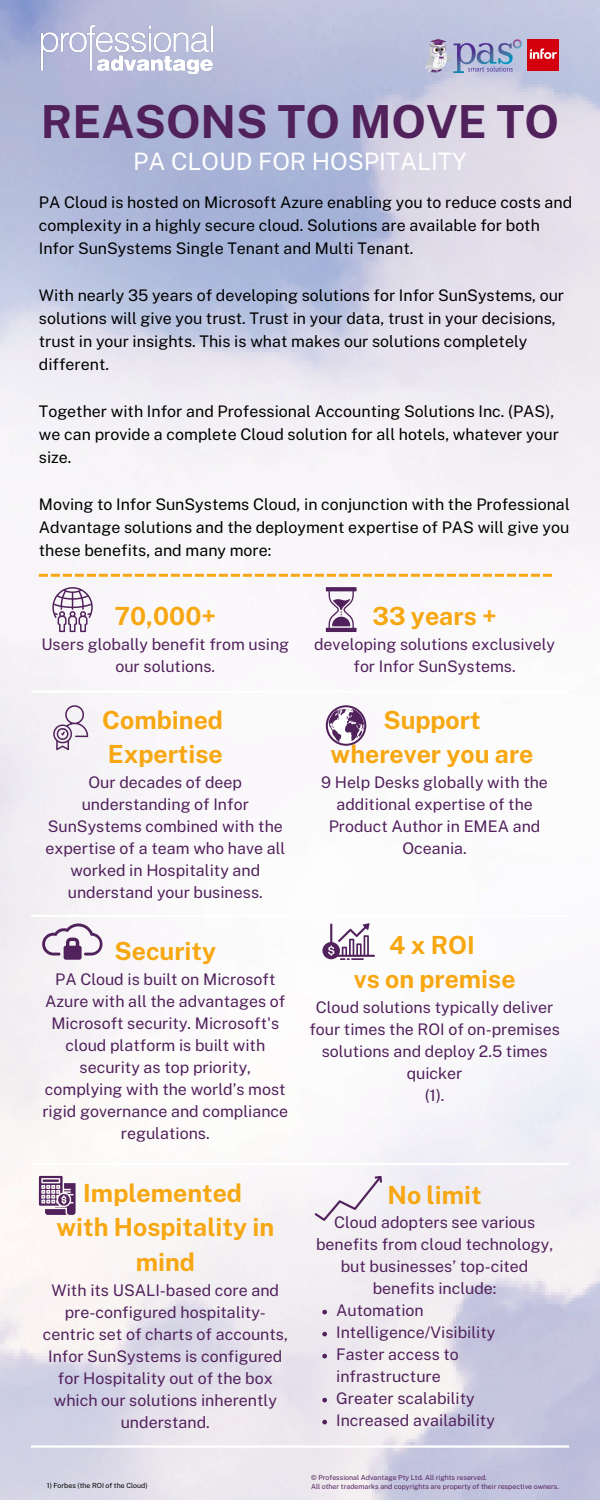
<style>
.page{position:relative;width:600px;height:1500px;background:#fff}
.page>*{position:absolute;margin:0;border:0;box-sizing:border-box;transform-origin:0 0}
.t1{font:700 45.5px "Public Sans";color:#51215c}
.t2{font:700 25px/34.7px "Public Sans";color:#f7a711;text-align:center}
.t3{font:24px "Public Sans";color:#fefefe}
.t4{font:16px/22px "Public Sans";color:#51215c;text-align:center}
.t5{font:16px/23.2px "Public Sans";color:#000}
.t6{font:7px/9.3px "Public Sans";color:#51215c}
.t7{font:7px "Public Sans";color:#000}
</style>
<div class="page">
<img style="left:0;top:0;width:600px;height:1500px">
<svg style="left:322px;top:1310px;width:5px;height:4px"></svg>
<svg style="left:322px;top:1332px;width:5px;height:4px"></svg>
<svg style="left:322px;top:1354px;width:5px;height:4px"></svg>
<svg style="left:322px;top:1398px;width:5px;height:4px"></svg>
<svg style="left:322px;top:1420px;width:5px;height:4px"></svg>
<hr style="left:31px;top:690px;width:538px;height:3px;background:#fff">
<hr style="left:31px;top:915px;width:538px;height:2px;background:#fff">
<hr style="left:31px;top:1163px;width:538px;height:2px;background:#fff">
<hr style="left:31px;top:1445px;width:538px;height:3px;background:#fff">
<svg style="left:39px;top:1176px;width:37px;height:39px"></svg>
<img style="left:33px;top:15px;width:199px;height:66px">
<svg style="left:326px;top:705px;width:40px;height:41px"></svg>
<svg style="left:328px;top:707px;width:36px;height:37px"></svg>
<svg style="left:329px;top:708px;width:36px;height:36px"></svg>
<svg style="left:326px;top:587px;width:31px;height:45px"></svg>
<svg style="left:53px;top:705px;width:35px;height:45px"></svg>
<svg style="left:52px;top:587px;width:41px;height:45px"></svg>
<svg style="left:42px;top:923px;width:61px;height:37px"></svg>
<svg style="left:322px;top:923px;width:53px;height:37px"></svg>
<svg style="left:315px;top:1176px;width:67px;height:45px"></svg>
<svg style="left:39px;top:574px;width:513px;height:3px"></svg>
<img style="left:527px;top:40px;width:31px;height:31px">
<img style="left:424px;top:40px;width:97px;height:32px">
<h1 class="t1" style="left:41px;top:95px;width:520px">REASONS TO MOVE TO</h1>
<h3 class="t3" style="left:133px;top:147px;width:335px">PA CLOUD FOR HOSPITALITY</h3>
<p class="t5" style="left:39px;top:190px;width:535px">PA Cloud is hosted on Microsoft Azure enabling you to reduce costs and complexity in a highly secure cloud. Solutions are available for both<br>Infor SunSystems Single Tenant and Multi Tenant.</p>
<p class="t5" style="left:39px;top:283px;width:527px">With nearly 35 years of developing solutions for Infor SunSystems, our solutions will give you trust. Trust in your data, trust in your decisions, trust in your insights. This is what makes our solutions completely different.</p>
<p class="t5" style="left:39px;top:399px;width:522px">Together with Infor and Professional Accounting Solutions Inc. (PAS), we can provide a complete Cloud solution for all hotels, whatever your size.</p>
<p class="t5" style="left:39px;top:492px;width:532px;text-align:justify">Moving to Infor SunSystems Cloud, in conjunction with the Professional Advantage solutions and the deployment expertise of PAS will give you these benefits, and many more:</p>
<h2 class="t2" style="left:114px;top:599px;width:103px">70,000+</h2>
<p class="t4" style="left:41px;top:633px;width:249px">Users globally benefit from using our solutions.</p>
<h2 class="t2" style="left:102px;top:702px;width:122px;text-align:left">Combined<br>Expertise</h2>
<p class="t4" style="left:45px;top:771px;width:242px">Our decades of deep understanding of Infor<br>SunSystems combined with the expertise of a team who have all worked in Hospitality and understand your business.</p>
<h2 class="t2" style="left:115px;top:934px;width:103px">Security</h2>
<p class="t4" style="left:42px;top:968px;width:247px">PA Cloud is built on Microsoft<br>Azure with all the advantages of<br>Microsoft security. Microsoft's cloud platform is built with security as top priority, complying with the world’s most rigid governance and compliance regulations.</p>
<h2 class="t2" style="left:56px;top:1175px;width:219px">Implemented<br>with Hospitality in mind</h2>
<p class="t4" style="left:43px;top:1279px;width:247px">With its USALI-based core and pre-configured hospitality&shy;centric set of charts of accounts,<br>Infor SunSystems is configured for Hospitality out of the box which our solutions inherently understand.</p>
<h2 class="t2" style="left:372px;top:599px;width:126px">33 years +</h2>
<p class="t4" style="left:314px;top:633px;width:243px">developing solutions exclusively for Infor SunSystems.</p>
<h2 class="t2" style="left:331px;top:702px;width:204px">Support wherever you are</h2>
<p class="t4" style="left:321px;top:771px;width:228px">9 Help Desks globally with the additional expertise of the<br>Product Author in EMEA and<br>Oceania.</p>
<h2 class="t2" style="left:354px;top:927px;width:163px">4xROI<br>vs on premise</h2>
<p class="t4" style="left:309px;top:996px;width:252px">Cloud solutions typically deliver four times the ROI of on-premises solutions and deploy 2.5 times quicker<br>(1).</p>
<h2 class="t2" style="left:388px;top:1177px;width:96px">No limit</h2>
<p class="t4" style="left:316px;top:1212px;width:239px">Cloud adopters see various benefits from cloud technology, but businesses’ top-cited benefits include:</p>
<p class="t4" style="left:336px;top:1300px;width:161px;text-align:left">Automation<br>Intelligence/Visibility<br>Faster access to infrastructure<br>Greater scalability<br>Increased availability</p>
<p class="t7" style="left:47px;top:1482px;width:102px">1) Forbes (the ROI of the Cloud)</p>
<p class="t6" style="left:311px;top:1473px;width:250px">© Professional Advantage Pty Ltd. All rights reserved.<br>All other trademarks and copyrights are property of their respective owners.</p>
</div>
